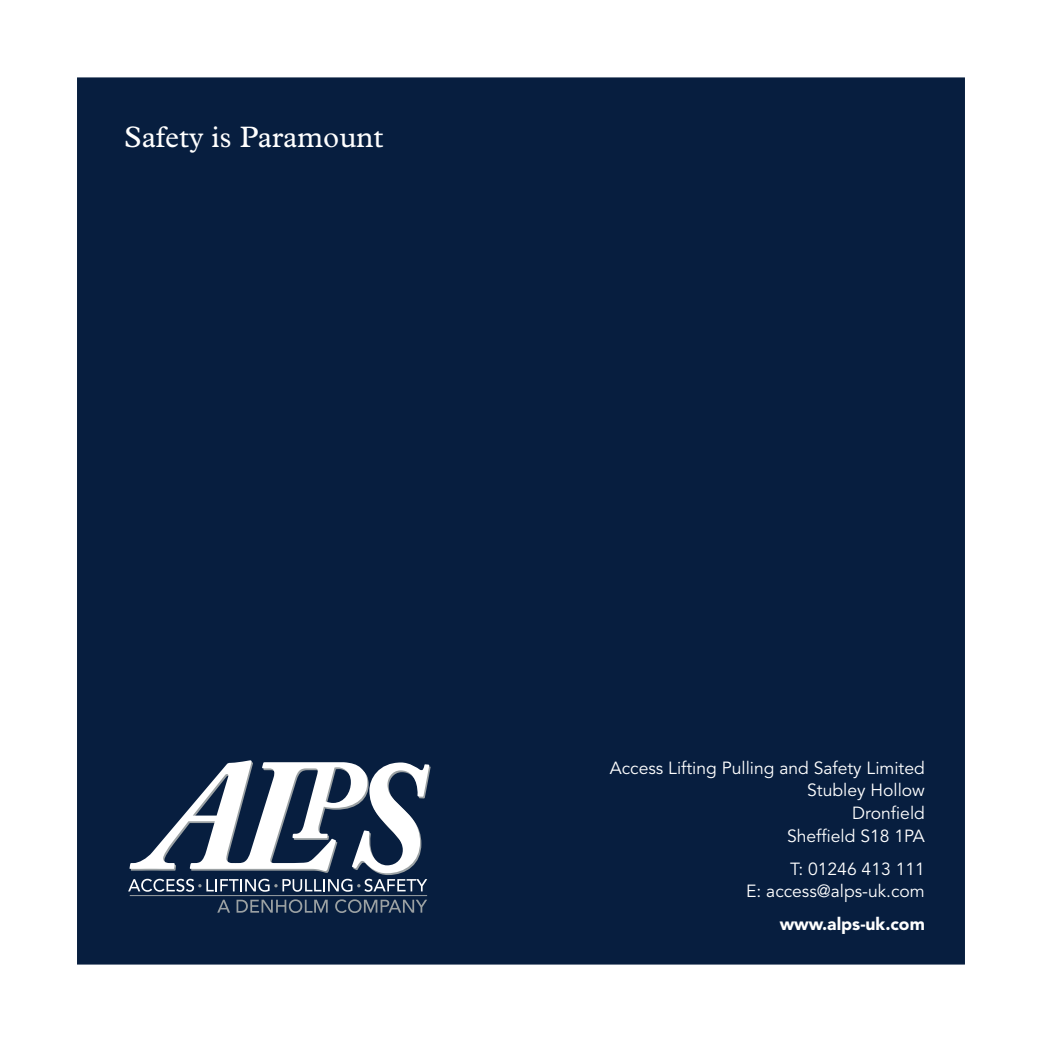
<style>
.page{position:relative;width:1042px;height:1042px;background:#fff}
.page>*{position:absolute;margin:0;border:0;box-sizing:border-box;transform-origin:0 0}
.t1{font:29.75px "Plantin";color:#fff}
.t2{font:17.5px/22.8px "Avenir";color:#fff;text-align:right}
.t3{font:900 17.5px "Avenir";color:#fff}
</style>
<div class="page">
<div style="left:63px;top:63px;width:916px;height:915px;background:#071e3f;border:14px solid #fff"></div>
<hr style="left:130px;top:895px;width:297px;height:1px;background:#9ba1a3">
<svg style="left:128px;top:760px;width:303px;height:132px"></svg>
<svg style="left:217px;top:899px;width:13px;height:13px"></svg>
<svg style="left:236px;top:899px;width:92px;height:14px"></svg>
<svg style="left:335px;top:899px;width:92px;height:14px"></svg>
<h1 class="t1" style="left:124px;top:120px;width:261px">Safety is Paramount</h1>
<p class="t2" style="left:610px;top:757px;width:316px">Access Lifting Pulling and Safety Limited<br>Stubley Hollow<br>Dronfield<br>Sheffield S18 1PA</p>
<p class="t2" style="left:746px;top:858px;width:180px">T: 01246 413 111<br>E: access@alps-uk.com</p>
<p class="t3" style="left:780px;top:913px;width:147px">www.alps-uk.com</p>
</div>
